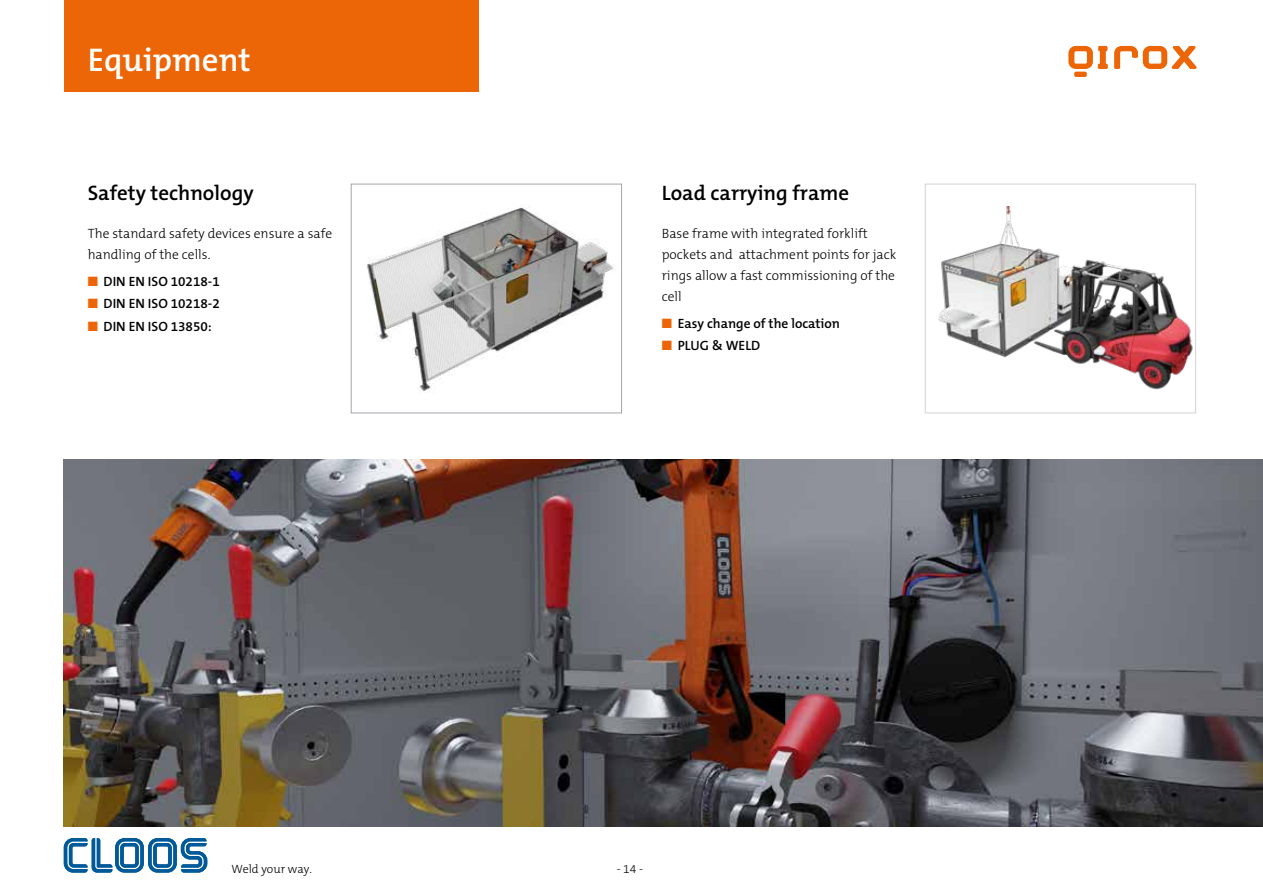
<style>
.page{position:relative;width:1263px;height:893px;background:#fff}
.page>*{position:absolute;margin:0;border:0;box-sizing:border-box;transform-origin:0 0}
.t1{font:600 33px "The Mix B6";color:#fff}
.t2{font:600 21px "The Mix B6";color:#000}
.t3{font:300 13.5px/21px "The Mix B3";color:#000}
.t4{font:600 13.5px "The Mix B6";color:#000}
.t5{font:300 12px "The Mix B3";color:#000}
.s1{color:#ec6608}
</style>
<div class="page">
<svg style="left:64px;top:838px;width:143px;height:35px"></svg>
<div style="left:64px;top:0;width:414px;height:92px;background:#ec6608"></div>
<svg style="left:1068px;top:46px;width:40px;height:31px"></svg>
<svg style="left:1114px;top:46px;width:82px;height:23px"></svg>
<img style="left:64px;top:459px;width:1199px;height:368px">
<img style="left:367px;top:206px;width:247px;height:187px">
<div style="left:351px;top:184px;width:271px;height:229px;border:1px solid #a6a5ad"></div>
<img style="left:938px;top:207px;width:255px;height:183px">
<div style="left:925px;top:184px;width:271px;height:229px;border:1px solid #d2d2d7"></div>
<h1 class="t1" style="left:88px;top:42px;width:165px">Equipment</h1>
<h2 class="t2" style="left:88px;top:181px;width:167px">Safety technology</h2>
<p class="t3" style="left:88px;top:223px;width:246px">The standard safety devices ensure a safe handling of the cells.</p>
<p class="t4" style="left:88px;top:274px;width:134px"><span class="s1">■</span> DIN EN ISO 10218-1</p>
<p class="t4" style="left:88px;top:297px;width:134px"><span class="s1">■</span> DIN EN ISO 10218-2</p>
<p class="t4" style="left:88px;top:319px;width:126px"><span class="s1">■</span> DIN EN ISO 13850:</p>
<h2 class="t2" style="left:662px;top:181px;width:189px">Load carrying frame</h2>
<p class="t3" style="left:662px;top:223px;width:236px">Base frame with integrated forklift pockets and attachment points for jack rings allow a fast commissioning of the cell</p>
<p class="t4" style="left:662px;top:316px;width:180px"><span class="s1">■</span> Easy change of the location</p>
<p class="t4" style="left:662px;top:339px;width:100px"><span class="s1">■</span> PLUG &amp; WELD</p>
<p class="t5" style="left:231px;top:862px;width:82px">Weld your way.</p>
<p class="t5" style="left:617px;top:862px;width:28px">- 14 -</p>
</div>
